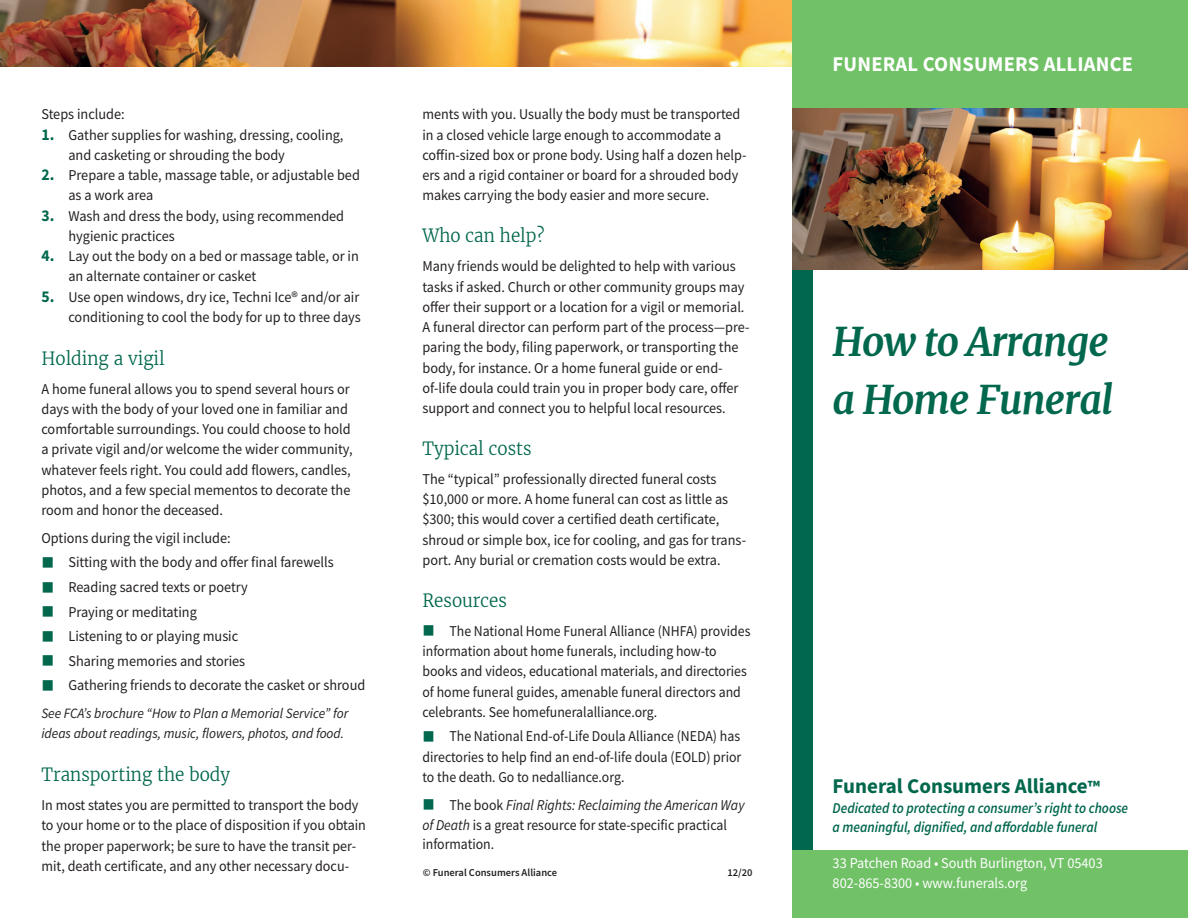
<style>
.page{position:relative;width:1188px;height:918px;background:#fff}
.page>*{position:absolute;margin:0;border:0;box-sizing:border-box;transform-origin:0 0}
.t1{font:italic 700 39px/58.5px "Merriweather";letter-spacing:-.025em;color:#01674d}
.t2{font:700 21px "Source Sans Pro";color:#01674d}
.t3{font:700 21px "Source Sans Pro";letter-spacing:.01em;color:#fff}
.t4{font:300 18px "Merriweather";color:#01674d;scale:.95 1}
.t5{font:15px/20.2px "Source Sans Pro";color:#231f20;scale:.95 1}
.t6{font:15px/20.2px "Source Sans Pro";color:#231f20;scale:.92 1}
.t7{font:15px/20.2px "Source Sans Pro";color:#231f20;scale:.94 1}
.t8{font:italic 600 15px/19.5px "Source Sans Pro";color:#01674d;scale:.9 1}
.t9{font:15px/19.5px "Source Sans Pro";color:#fff;scale:.95 1}
.t10{font:italic 14.25px/20.2px "Source Sans Pro";color:#231f20;scale:.95 1}
.t11{font:600 10.5px "Source Sans Pro";color:#231f20}
.s1{font-weight:700;font-size:16.5px;color:#01674d}
.s2{color:#01674d}
.s3{font-style:italic}
.s4{font-size:18px}
</style>
<div class="page">
<img style="left:0;top:0;width:792px;height:67px">
<div style="left:793px;top:264px;width:20px;height:586px;background:#01674d"></div>
<div style="left:793px;top:850px;width:395px;height:68px;background:#71c167"></div>
<div style="left:793px;top:0;width:395px;height:108px;background:#71c167"></div>
<img style="left:793px;top:108px;width:395px;height:162px">
<p class="t5" style="left:41px;top:104px;width:89px">Steps include:</p>
<p class="t5" style="left:68px;top:125px;width:291px;text-indent:-27px"><span class="s1">1.</span> Gather supplies for washing, dressing, cooling, and casketing or shrouding the body</p>
<p class="t5" style="left:68px;top:165px;width:308px;text-indent:-27px"><span class="s1">2.</span> Prepare a table, massage table, or adjustable bed as a work area</p>
<p class="t5" style="left:68px;top:206px;width:292px;text-indent:-27px"><span class="s1">3.</span> Wash and dress the body, using recommended hygienic practices</p>
<p class="t5" style="left:68px;top:246px;width:307px;text-indent:-27px"><span class="s1">4.</span> Lay out the body on a bed or massage table, or in an alternate container or casket</p>
<p class="t5" style="left:41px;top:287px;width:338px;text-align:right"><span class="s1">5.</span> Use open windows, dry ice, Techni Ice® and/or air conditioning to cool the body for up to three days</p>
<p class="t4" style="left:41px;top:347px;width:131px">Holding a vigil</p>
<p class="t5" style="left:41px;top:378px;width:329px">A home funeral allows you to spend several hours or days with the body of your loved one in familiar and comfortable surroundings. You could choose to hold a private vigil and/or welcome the wider community, whatever feels right. You could add flowers, candles, photos, and a few special mementos to decorate the room and honor the deceased.</p>
<p class="t5" style="left:41px;top:528px;width:201px">Options during the vigil include:</p>
<p class="t5" style="left:41px;top:552px;width:309px"><span class="s2">■</span> Sitting with the body and offer final farewells</p>
<p class="t5" style="left:41px;top:577px;width:219px"><span class="s2">■</span> Reading sacred texts or poetry</p>
<p class="t5" style="left:41px;top:601px;width:165px"><span class="s2">■</span> Praying or meditating</p>
<p class="t5" style="left:41px;top:626px;width:209px"><span class="s2">■</span> Listening to or playing music</p>
<p class="t5" style="left:41px;top:651px;width:216px"><span class="s2">■</span> Sharing memories and stories</p>
<p class="t5" style="left:41px;top:675px;width:342px"><span class="s2">■</span> Gathering friends to decorate the casket or shroud</p>
<p class="t10" style="left:41px;top:703px;width:325px">See FCA’s brochure “How to Plan a Memorial Service” for ideas about readings, music, flowers, photos, and food.</p>
<p class="t4" style="left:41px;top:763px;width:200px">Transporting the body</p>
<p class="t7" style="left:41px;top:795px;width:347px">In most states you are permitted to transport the body to your home or to the place of disposition if you obtain the proper paperwork; be sure to have the transit per&shy;mit, death certificate, and any other necessary docu-</p>
<p class="t7" style="left:422px;top:104px;width:346px">ments with you. Usually the body must be transported in a closed vehicle large enough to accommodate a coffin-sized box or prone body. Using half a dozen help&shy;ers and a rigid container or board for a shrouded body makes carrying the body easier and more secure.</p>
<p class="t4" style="left:422px;top:225px;width:130px">Who can help?</p>
<p class="t5" style="left:422px;top:256px;width:346px">Many friends would be delighted to help with various tasks if asked. Church or other community groups may offer their support or a location for a vigil or memorial.<br>A funeral director can perform part of the process—pre&shy;paring the body, filing paperwork, or transporting the body, for instance. Or a home funeral guide or end&shy;of-life doula could train you in proper body care, offer support and connect you to helpful local resources.</p>
<p class="t4" style="left:422px;top:437px;width:116px">Typical costs</p>
<p class="t5" style="left:422px;top:469px;width:342px">The “typical” professionally directed funeral costs $10,000 or more. A home funeral can cost as little as $300; this would cover a certified death certificate, shroud or simple box, ice for cooling, and gas for trans&shy;port. Any burial or cremation costs would be extra.</p>
<p class="t4" style="left:422px;top:589px;width:91px">Resources</p>
<p class="t6" style="left:422px;top:621px;width:358px"><span class="s2">■</span> The National Home Funeral Alliance (NHFA) provides information about home funerals, including how-to books and videos, educational materials, and directories of home funeral guides, amenable funeral directors and celebrants. See homefuneralalliance.org.</p>
<p class="t6" style="left:422px;top:726px;width:348px;text-align:justify"><span class="s2">■</span> The National End-of-Life Doula Alliance (NEDA) has directories to help find an end-of-life doula (EOLD) prior to the death. Go to nedalliance.org.</p>
<p class="t6" style="left:422px;top:795px;width:352px;line-height:19.8px"><span class="s2">■</span> The book <span class="s3">Final Rights: Reclaiming the American Way of Death</span> is a great resource for state-specific practical information.</p>
<p class="t11" style="left:423px;top:865px;width:136px">© Funeral Consumers Alliance</p>
<p class="t11" style="left:727px;top:865px;width:27px">12/20</p>
<h2 class="t3" style="left:833px;top:50px;width:302px">FUNERAL CONSUMERS ALLIANCE</h2>
<h1 class="t1" style="left:833px;top:313px;width:282px">How to Arrange a Home Funeral</h1>
<h2 class="t2" style="left:833px;top:772px;width:269px">Funeral Consumers Alliance<span class="s4">™</span></h2>
<p class="t8" style="left:833px;top:798px;width:330px">Dedicated to protecting a consumer’s right to choose a meaningful, dignified, and affordable funeral</p>
<p class="t9" style="left:833px;top:854px;width:286px">33 Patchen Road • South Burlington, VT 05403<br>802-865-8300 • www.funerals.org</p>
</div>
